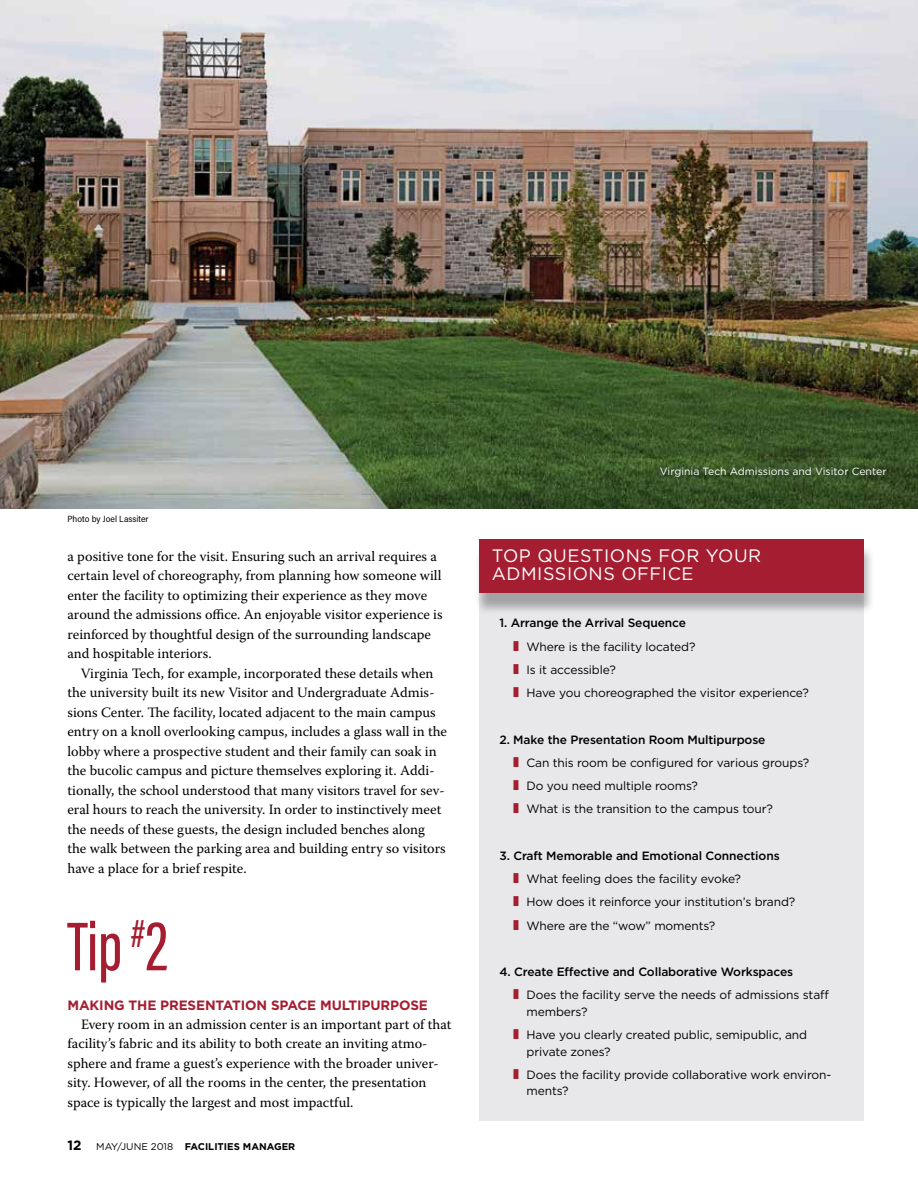
<style>
.page{position:relative;width:918px;height:1188px;background:#fff}
.page>*{position:absolute;margin:0;border:0;box-sizing:border-box;transform-origin:0 0}
.t1{font:500 71.1px "Acumin Pro Extra Cond";color:#a51d30}
.t2{font:18px/18.3px "Gotham";letter-spacing:.03em;color:#fff}
.t3{font:14.25px/19.5px "Warnock Pro";color:#000}
.t4{font:700 13.5px "Gotham";letter-spacing:-.01em;color:#a51d30}
.t5{font:700 13.5px "Gotham";color:#000}
.t6{font:12px/23.2px "Gotham";letter-spacing:-.01em;color:#000}
.t7{font:10.5px "Gotham";color:#fff}
.t8{font:700 9.75px "Gotham";color:#000}
.t9{font:9px "Acumin Pro Semi Cond";color:#000}
.s1{font-weight:400}
.s2{font-weight:500}
.s3{color:#a51d30}
</style>
<div class="page">
<img style="left:0;top:0;width:918px;height:509px">
<div style="left:479px;top:545px;width:385px;height:575px;background:#e8e8ea"></div>
<div style="left:474px;top:545px;width:401px;height:70px;background:#000;opacity:.3"></div>
<div style="left:479px;top:539px;width:385px;height:53px;background:#a51d30"></div>
<hr style="left:917px;top:0;width:1px;height:35px;background:#bddaf2">
<p class="t9" style="left:68px;top:513px;width:83px">Photo by Joel Lassiter</p>
<p class="t3" style="left:68px;top:546px;width:377px">a positive tone for the visit. Ensuring such an arrival requires a certain level of choreography, from planning how someone will enter the facility to optimizing their experience as they move around the admissions office. An enjoyable visitor experience is reinforced by thoughtful design of the surrounding landscape and hospitable interiors.</p>
<p class="t3" style="left:68px;top:663px;width:381px;text-indent:13px">Virginia Tech, for example, incorporated these details when the university built its new Visitor and Undergraduate Admis&shy;sions Center. The facility, located adjacent to the main campus entry on a knoll overlooking campus, includes a glass wall in the lobby where a prospective student and their family can soak in the bucolic campus and picture themselves exploring it. Addi&shy;tionally, the school understood that many visitors travel for sev&shy;eral hours to reach the university. In order to instinctively meet the needs of these guests, the design included benches along the walk between the parking area and building entry so visitors have a place for a brief respite.</p>
<h1 class="t1" style="left:68px;top:904px;width:102px">Tip <sup>#</sup>2</h1>
<p class="t4" style="left:68px;top:997px;width:362px">MAKING THE PRESENTATION SPACE MULTIPURPOSE</p>
<p class="t3" style="left:68px;top:1014px;width:385px;text-indent:13px">Every room in an admission center is an important part of that facility’s fabric and its ability to both create an inviting atmo&shy;sphere and frame a guest’s experience with the broader univer&shy;sity. However, of all the rooms in the center, the presentation space is typically the largest and most impactful.</p>
<p class="t5" style="left:68px;top:1137px;width:16px">12</p>
<p class="t8" style="left:96px;top:1141px;width:201px"><span class="s1">MAY/JUNE 2018</span> FACILITIES MANAGER</p>
<p class="t7" style="left:660px;top:465px;width:228px">Virginia Tech Admissions and Visitor Center</p>
<p class="t2" style="left:492px;top:546px;width:271px">TOP QUESTIONS FOR YOUR<br>ADMISSIONS OFFICE</p>
<p class="t6" style="left:513px;top:611px;width:297px;text-indent:-14px"><span class="s2">1. Arrange the Arrival Sequence<br></span><span class="s3">❚</span> Where is the facility located?<br><span class="s3">❚</span> Is it accessible?<br><span class="s3">❚</span> Have you choreographed the visitor experience?</p>
<p class="t6" style="left:513px;top:727px;width:298px;text-indent:-13px"><span class="s2">2. Make the Presentation Room Multipurpose<br></span><span class="s3">❚</span> Can this room be configured for various groups? <span class="s3">❚</span> Do you need multiple rooms?<br><span class="s3">❚</span> What is the transition to the campus tour?</p>
<p class="t6" style="left:513px;top:844px;width:284px;text-indent:-13px"><span class="s2">3. Craft Memorable and Emotional Connections<br></span><span class="s3">❚</span> What feeling does the facility evoke?<br><span class="s3">❚</span> How does it reinforce your institution’s brand? <span class="s3">❚</span> Where are the “wow” moments?</p>
<p class="t6" style="left:513px;top:960px;width:318px;text-indent:-13px"><span class="s2">4. Create Effective and Collaborative Workspaces<br></span><span class="s3">❚</span> Does the facility serve the needs of admissions staff</p>
<p class="t6" style="left:513px;top:1000px;width:296px;text-indent:14px">members?<br><span class="s3">❚</span> Have you clearly created public, semipublic, and</p>
<p class="t6" style="left:513px;top:1039px;width:320px;text-indent:14px">private zones?<br><span class="s3">❚</span> Does the facility provide collaborative work environ-</p>
<p class="t6" style="left:527px;top:1079px;width:44px">ments?</p>
</div>
